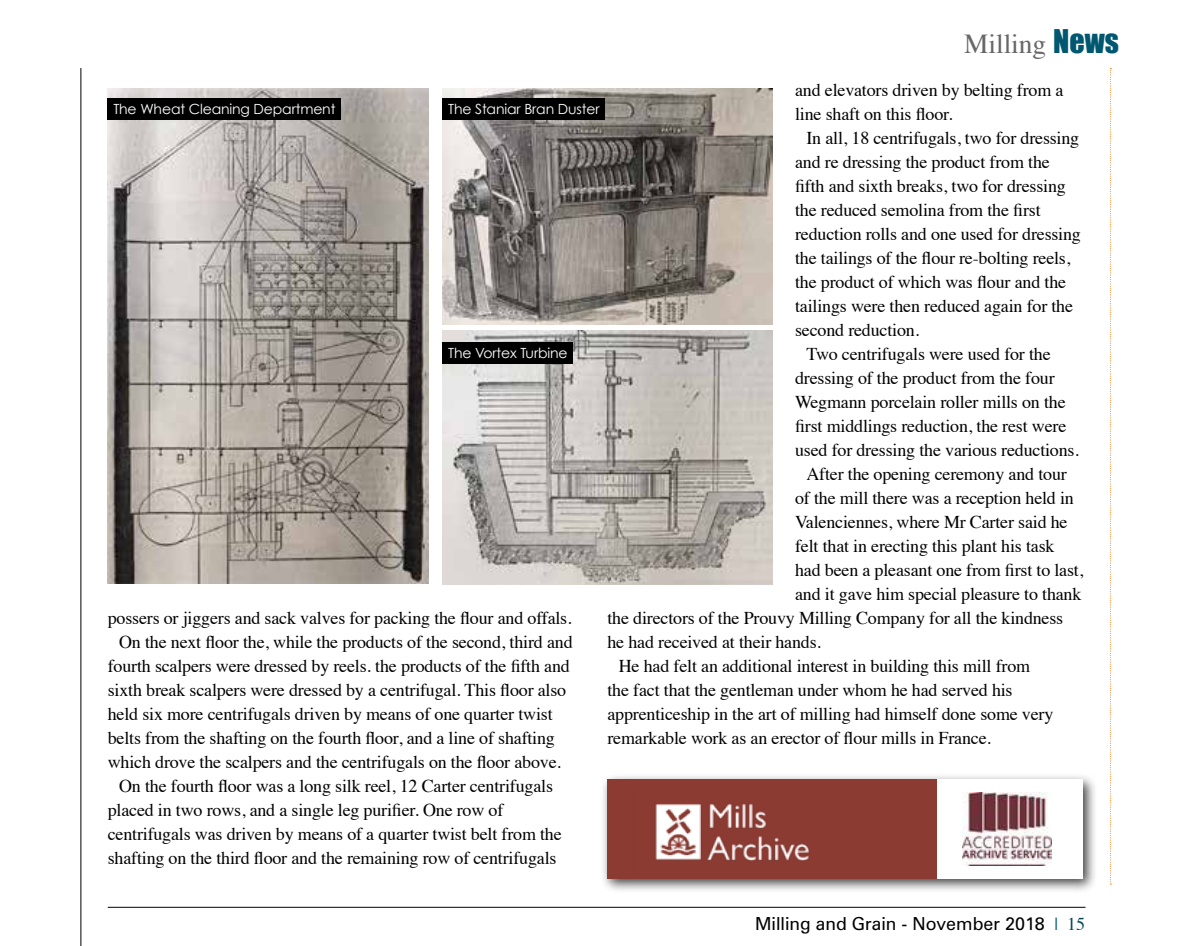
<style>
.page{position:relative;width:1191px;height:946px;background:#fff}
.page>*{position:absolute;margin:0;border:0;box-sizing:border-box;transform-origin:0 0}
.t1{font:27.4px "Times";color:#676767}
.t2{font:18px/24px "Times";letter-spacing:-.01em;color:#000}
.t3{font:18px "Zurich BT";color:#000}
.t4{font:14px "Century Gothic";letter-spacing:-.01em;color:#fff}
.s1{font-family:"Impact";font-size:30px;color:#005870}
.s2{font-family:"Times";color:#00587c}
.s3{font-family:"Times";color:#004456}
</style>
<div class="page">
<hr style="left:80px;top:68px;width:1px;height:878px;background:#000">
<svg style="left:1110px;top:68px;width:1px;height:816px"></svg>
<div style="left:600px;top:773px;width:497px;height:120px;background:#000;opacity:.75"></div>
<div style="left:607px;top:780px;width:332px;height:99px;background:#8b3b32"></div>
<img style="left:655px;top:803px;width:155px;height:58px">
<div style="left:937px;top:780px;width:145px;height:99px;background:#fff"></div>
<img style="left:962px;top:793px;width:90px;height:72px">
<img style="left:108px;top:89px;width:320px;height:494px">
<img style="left:442px;top:330px;width:330px;height:255px">
<img style="left:442px;top:89px;width:330px;height:235px">
<div style="left:442px;top:342px;width:131px;height:21px;background:#000"></div>
<div style="left:442px;top:98px;width:163px;height:22px;background:#000"></div>
<div style="left:108px;top:98px;width:233px;height:22px;background:#000"></div>
<hr style="left:108px;top:907px;width:977px;height:1px;background:#000">
<h1 class="t1" style="left:964px;top:18px;width:156px">Milling <span class="s1">News</span></h1>
<p class="t2" style="left:795px;top:76px;width:270px">and elevators driven by belting from a line shaft on this floor.</p>
<p class="t2" style="left:806px;top:124px;width:274px">In all, 18 centrifugals, two for dressing</p>
<p class="t2" style="left:795px;top:148px;width:256px">and re dressing the product from the</p>
<p class="t2" style="left:795px;top:172px;width:272px">fifth and sixth breaks, two for dressing</p>
<p class="t2" style="left:795px;top:196px;width:247px">the reduced semolina from the first</p>
<p class="t2" style="left:795px;top:220px;width:287px">reduction rolls and one used for dressing</p>
<p class="t2" style="left:795px;top:244px;width:277px">the tailings of the flour re-bolting reels,</p>
<p class="t2" style="left:795px;top:268px;width:272px">the product of which was flour and the</p>
<p class="t2" style="left:795px;top:292px;width:279px">tailings were then reduced again for the</p>
<p class="t2" style="left:795px;top:316px;width:126px">second reduction.</p>
<p class="t2" style="left:806px;top:340px;width:246px">Two centrifugals were used for the</p>
<p class="t2" style="left:795px;top:364px;width:261px">dressing of the product from the four</p>
<p class="t2" style="left:795px;top:388px;width:272px">Wegmann porcelain roller mills on the</p>
<p class="t2" style="left:795px;top:412px;width:273px">first middlings reduction, the rest were</p>
<p class="t2" style="left:795px;top:436px;width:285px">used for dressing the various reductions.</p>
<p class="t2" style="left:806px;top:460px;width:262px">After the opening ceremony and tour</p>
<p class="t2" style="left:795px;top:484px;width:280px">of the mill there was a reception held in</p>
<p class="t2" style="left:795px;top:508px;width:274px">Valenciennes, where Mr Carter said he</p>
<p class="t2" style="left:795px;top:532px;width:261px">felt that in erecting this plant his task</p>
<p class="t2" style="left:795px;top:556px;width:290px">had been a pleasant one from first to last,</p>
<p class="t2" style="left:795px;top:580px;width:288px">and it gave him special pleasure to thank</p>
<p class="t2" style="left:607px;top:604px;width:457px">the directors of the Prouvy Milling Company for all the kindness</p>
<p class="t2" style="left:607px;top:628px;width:215px">he had received at their hands.</p>
<p class="t2" style="left:619px;top:652px;width:413px">He had felt an additional interest in building this mill from</p>
<p class="t2" style="left:607px;top:676px;width:407px">the fact that the gentleman under whom he had served his</p>
<p class="t2" style="left:607px;top:700px;width:447px">apprenticeship in the art of milling had himself done some very</p>
<p class="t2" style="left:607px;top:724px;width:385px">remarkable work as an erector of flour mills in France.</p>
<p class="t4" style="left:113px;top:100px;width:223px">The Wheat Cleaning Department</p>
<p class="t4" style="left:448px;top:100px;width:153px">The Staniar Bran Duster</p>
<p class="t4" style="left:448px;top:344px;width:121px">The Vortex Turbine</p>
<p class="t2" style="left:108px;top:604px;width:465px">possers or jiggers and sack valves for packing the flour and offals.</p>
<p class="t2" style="left:119px;top:628px;width:455px">On the next floor the, while the products of the second, third and</p>
<p class="t2" style="left:108px;top:652px;width:464px">fourth scalpers were dressed by reels. the products of the fifth and</p>
<p class="t2" style="left:108px;top:676px;width:460px">sixth break scalpers were dressed by a centrifugal. This floor also</p>
<p class="t2" style="left:108px;top:700px;width:446px">held six more centrifugals driven by means of one quarter twist</p>
<p class="t2" style="left:108px;top:724px;width:449px">belts from the shafting on the fourth floor, and a line of shafting</p>
<p class="t2" style="left:108px;top:748px;width:455px">which drove the scalpers and the centrifugals on the floor above.</p>
<p class="t2" style="left:119px;top:772px;width:435px">On the fourth floor was a long silk reel, 12 Carter centrifugals</p>
<p class="t2" style="left:108px;top:796px;width:397px">placed in two rows, and a single leg purifier. One row of</p>
<p class="t2" style="left:108px;top:820px;width:455px">centrifugals was driven by means of a quarter twist belt from the</p>
<p class="t2" style="left:108px;top:844px;width:450px">shafting on the third floor and the remaining row of centrifugals</p>
<p class="t3" style="left:755px;top:912px;width:331px">Milling and Grain - November 2018 <span class="s2">|</span> <span class="s3">15</span></p>
</div>
